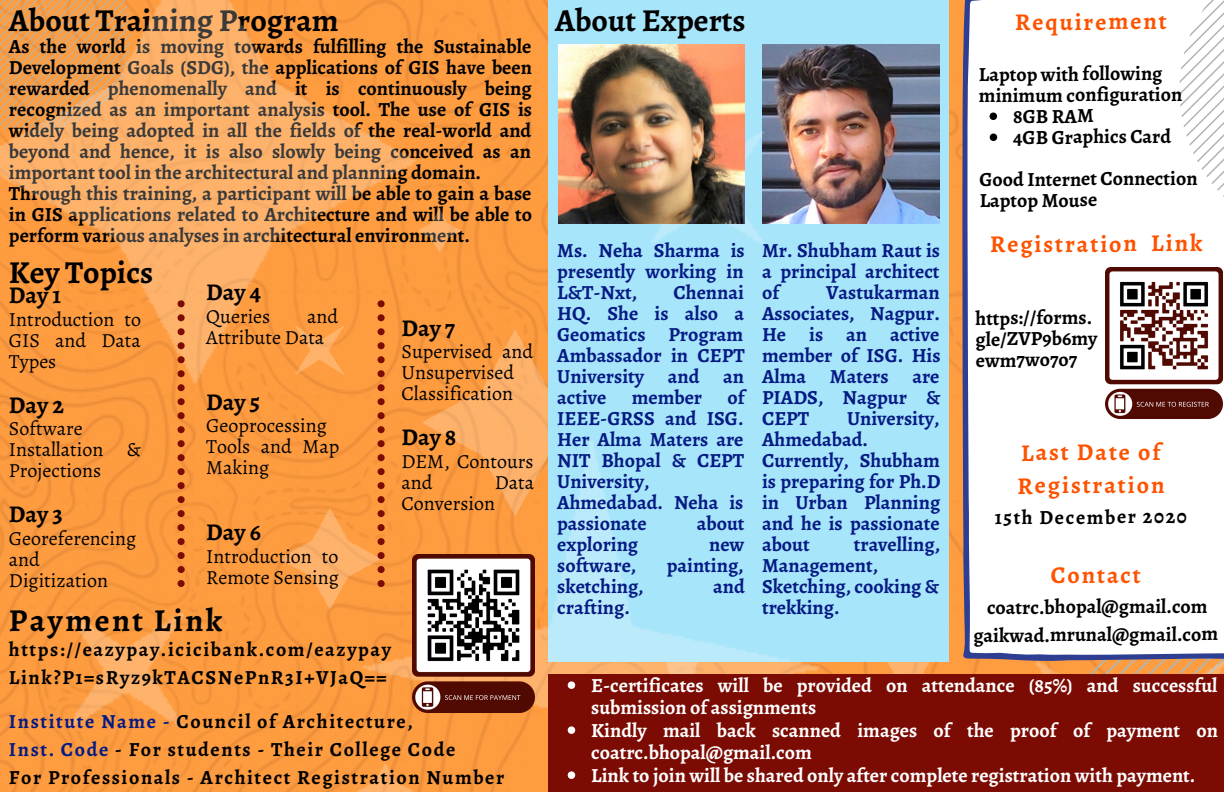
<style>
.page{position:relative;width:1224px;height:792px;background:#fff}
.page>*{position:absolute;margin:0;border:0;box-sizing:border-box;transform-origin:0 0}
.t1{font:700 32px "Alegreya";color:#000}
.t2{font:700 32px "Alegreya";letter-spacing:.08em;color:#000}
.t3{font:700 24px/33px "Alegreya";letter-spacing:.07em;color:#fd5300}
.t4{font:700 24px "Alegreya";color:#000}
.t5{font:700 20px/21px "Alegreya";color:#000}
.t6{font:700 20px/21px "Alegreya";color:#061a84;text-align:justify}
.t7{font:20px/21px "Alegreya";color:#000}
.t8{font:700 20px/22.4px "Alegreya";color:#fff}
.t9{font:700 20px/28px "Alegreya";letter-spacing:.08em;color:#000}
.t10{font:700 20px "Alegreya";letter-spacing:.07em;color:#000}
.s1{color:#061a84}
</style>
<div class="page">
<img style="left:0;top:0;width:1068px;height:792px">
<svg style="left:0;top:0;width:131px;height:134px;background:#eda45d"></svg>
<svg style="left:1068px;top:662px;width:156px;height:12px;background:#f1a052"></svg>
<svg style="left:961px;top:0;width:263px;height:662px"></svg>
<svg style="left:1084px;top:0;width:140px;height:197px"></svg>
<img style="left:277px;top:179px;width:670px;height:613px">
<div style="left:549px;top:0;width:400px;height:662px;background:#a7e5fa"></div>
<img style="left:762px;top:45px;width:177px;height:178px">
<img style="left:558px;top:45px;width:186px;height:178px">
<div style="left:548px;top:674px;width:676px;height:118px;background:#7b0b03"></div>
<svg style="left:178px;top:300px;width:7px;height:287px;background:#c8642c"></svg>
<svg style="left:378px;top:300px;width:7px;height:287px;background:#c96127"></svg>
<img style="left:413px;top:555px;width:121px;height:157px">
<img style="left:1105px;top:267px;width:117px;height:152px">
<svg style="left:568px;top:681px;width:7px;height:8px"></svg>
<svg style="left:568px;top:726px;width:7px;height:8px"></svg>
<svg style="left:568px;top:771px;width:7px;height:8px"></svg>
<svg style="left:990px;top:113px;width:7px;height:7px"></svg>
<svg style="left:990px;top:134px;width:7px;height:7px"></svg>
<h1 class="t1" style="left:9px;top:-2px;width:331px">About Training Program</h1>
<p class="t5" style="left:9px;top:36px;width:525px">As the world is moving towards fulfilling the Sustainable Development Goals (SDG), the applications of GIS have been rewarded phenomenally and it is continuously being recognized as an important analysis tool. The use of GIS is widely being adopted in all the fields of the real-world and beyond and hence, it is also slowly being conceived as an important tool in the architectural and planning domain.<br>Through this training, a participant will be able to gain a base in GIS applications related to Architecture and will be able to perform various analyses in architectural environment.</p>
<h1 class="t1" style="left:9px;top:251px;width:146px">Key Topics</h1>
<p class="t4" style="left:9px;top:279px;width:54px">Day 1</p>
<p class="t7" style="left:9px;top:309px;width:134px;text-align:justify">Introduction to GIS and Data Types</p>
<p class="t4" style="left:9px;top:388px;width:57px">Day 2</p>
<p class="t7" style="left:9px;top:418px;width:133px">Software<br>Installation &amp;<br>Projections</p>
<p class="t4" style="left:9px;top:498px;width:55px">Day 3</p>
<p class="t7" style="left:9px;top:528px;width:129px">Georeferencing and<br>Digitization</p>
<p class="t4" style="left:206px;top:276px;width:56px">Day 4</p>
<p class="t7" style="left:206px;top:305px;width:65px">Queries</p>
<p class="t7" style="left:206px;top:305px;width:133px;text-indent:101px">and<br>Attribute Data</p>
<p class="t4" style="left:206px;top:385px;width:55px">Day 5</p>
<p class="t7" style="left:206px;top:415px;width:134px">Geoprocessing<br>Tools and Map<br>Making</p>
<p class="t4" style="left:206px;top:516px;width:56px">Day 6</p>
<p class="t7" style="left:206px;top:545px;width:134px">Introduction to<br>Remote Sensing</p>
<p class="t4" style="left:401px;top:311px;width:55px">Day 7</p>
<p class="t7" style="left:401px;top:341px;width:133px">Supervised and<br>Unsupervised<br>Classification</p>
<p class="t4" style="left:401px;top:421px;width:57px">Day 8</p>
<p class="t7" style="left:401px;top:450px;width:134px">DEM, Contours and</p>
<p class="t7" style="left:401px;top:471px;width:134px;text-indent:93px">Data<br>Conversion</p>
<h1 class="t2" style="left:9px;top:599px;width:215px">Payment Link</h1>
<p class="t9" style="left:9px;top:636px;width:384px">https://eazypay.icicibank.com/eazypay<br>Link?P1=sRyz9kTACSNePnR3I+VJaQ==</p>
<p class="t9" style="left:9px;top:708px;width:497px"><span class="s1">Institute Name -</span> Council of Architecture,<br><span class="s1">Inst. Code</span> - For students - Their College Code<br>For Professionals - Architect Registration Number</p>
<h1 class="t1" style="left:555px;top:-2px;width:192px">About Experts</h1>
<p class="t6" style="left:557px;top:240px;width:189px">Ms. Neha Sharma is presently working in L&amp;T-Nxt,</p>
<p class="t6" style="left:557px;top:282px;width:189px;text-indent:116px">Chennai HQ. She is also a Geomatics Program Ambassador in CEPT University and an active</p>
<p class="t6" style="left:557px;top:387px;width:189px;text-align:left;text-indent:170px">of<br>IEEE-GRSS and ISG.<br>Her Alma Maters are<br>NIT Bhopal &amp; CEPT<br>University,<br>Ahmedabad. Neha is passionate</p>
<p class="t6" style="left:632px;top:387px;width:72px">member</p>
<p class="t6" style="left:697px;top:513px;width:49px">about</p>
<p class="t6" style="left:557px;top:534px;width:82px">exploring</p>
<p class="t6" style="left:709px;top:534px;width:37px">new</p>
<p class="t6" style="left:557px;top:555px;width:81px">software,</p>
<p class="t6" style="left:667px;top:555px;width:78px">painting,</p>
<p class="t6" style="left:557px;top:576px;width:88px">sketching,</p>
<p class="t6" style="left:713px;top:576px;width:33px">and</p>
<p class="t6" style="left:557px;top:597px;width:74px">crafting.</p>
<p class="t6" style="left:762px;top:240px;width:180px">Mr. Shubham Raut is a principal architect of</p>
<p class="t6" style="left:762px;top:282px;width:180px;text-indent:64px">Vastukarman Associates, Nagpur.<br>He is an active member of ISG. His Alma Maters are PIADS, Nagpur &amp; CEPT</p>
<p class="t6" style="left:762px;top:408px;width:180px;text-align:left;text-indent:85px">University,<br>Ahmedabad.<br>Currently, Shubham is preparing for Ph.D in Urban Planning and he is passionate about</p>
<p class="t6" style="left:762px;top:534px;width:179px;text-align:left;text-indent:92px">travelling,<br>Management,<br>Sketching, cooking &amp; trekking.</p>
<p class="t3" style="left:1015px;top:5px;width:153px">Requirement</p>
<p class="t5" style="left:979px;top:63px;width:205px">Laptop with following minimum configuration</p>
<p class="t5" style="left:1013px;top:106px;width:160px">8GB RAM<br>4GB Graphics Card</p>
<p class="t5" style="left:980px;top:168px;width:220px">Good Internet Connection<br>Laptop Mouse</p>
<p class="t3" style="left:990px;top:227px;width:214px">Registration Link</p>
<p class="t5" style="left:975px;top:307px;width:123px">https://forms. gle/ZVP9b6my ewm7wo7o7</p>
<p class="t3" style="left:1018px;top:436px;width:149px">Last Date of<br>Registration</p>
<p class="t10" style="left:995px;top:503px;width:194px">15th December 2020</p>
<p class="t3" style="left:1051px;top:558px;width:92px">Contact</p>
<p class="t5" style="left:973px;top:593px;width:246px;line-height:28px;text-align:center">coatrc.bhopal@gmail.com gaikwad.mrunal@gmail.com</p>
<p class="t8" style="left:591px;top:674px;width:628px">E-certificates will be provided on attendance (85%) and successful submission of assignments<br>Kindly mail back scanned images of the proof of payment on coatrc.bhopal@gmail.com<br>Link to join will be shared only after complete registration with payment.</p>
</div>
